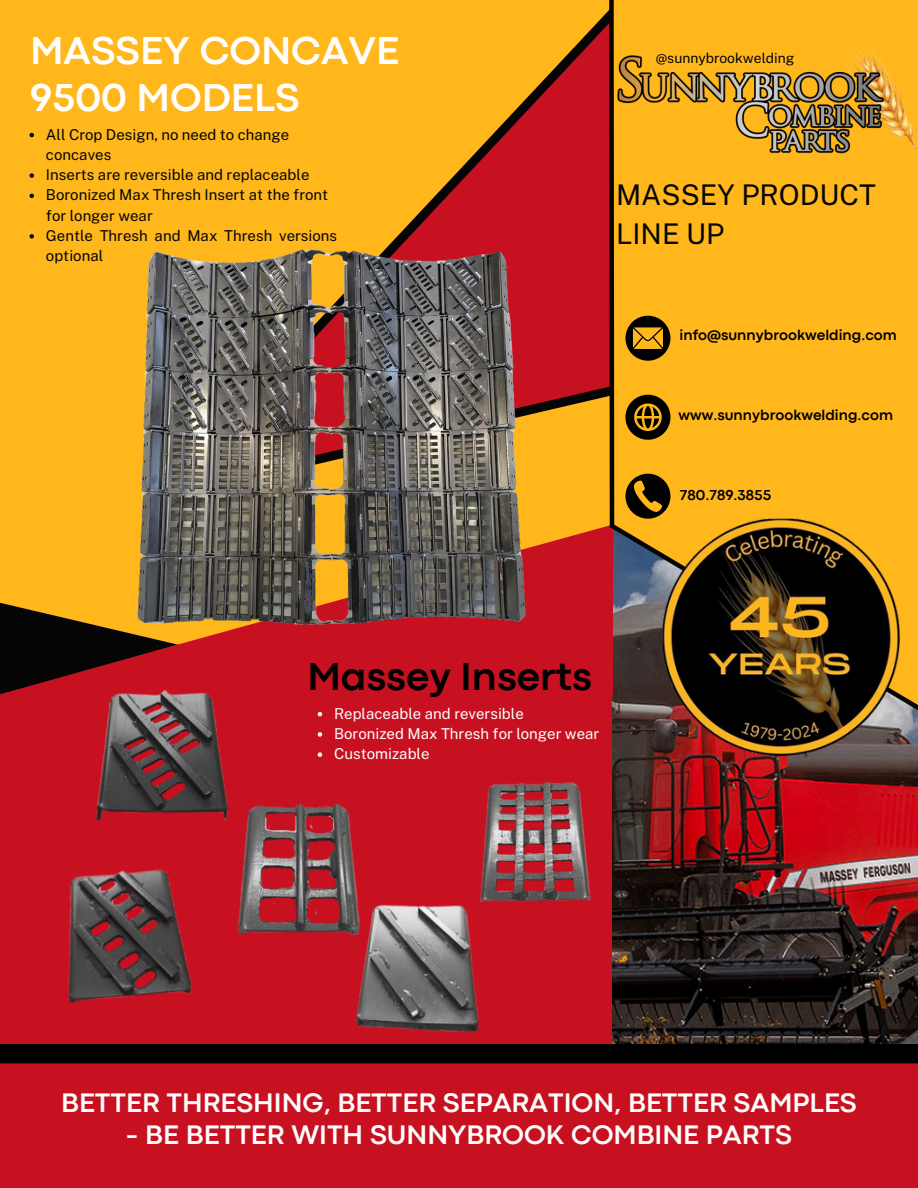
<style>
.page{position:relative;width:918px;height:1188px;background:#ffb71c}
.page>*{position:absolute;margin:0;border:0;box-sizing:border-box;transform-origin:0 0}
.t1{font:700 40.5px/46.2px "Codec Pro";color:#fffefc}
.t2{font:700 40.5px "Codec Pro";color:#000}
.t3{font:28.5px/39.3px "Public Sans";color:#050505}
.t4{font:700 27.9px "Codec Pro";color:#fffefc}
.t5{font:15px/20.2px "Public Sans";color:#050505}
.t6{font:15px "Public Sans";color:#fffefc}
.t7{font:700 15px "Codec Pro";color:#000}
.t8{font:13.95px "Public Sans";color:#050505}
</style>
<div class="page">
<svg style="left:391px;top:12px;width:216px;height:402px;fill:#c71121"></svg>
<img style="left:612px;top:799px;width:306px;height:245px">
<div style="left:179px;top:526px;width:427px;height:170px;background:#c71121"></div>
<div style="left:0;top:696px;width:612px;height:492px;background:#c71121"></div>
<svg style="left:0;top:602px;width:179px;height:94px"></svg>
<img style="left:68px;top:869px;width:124px;height:134px">
<img style="left:92px;top:690px;width:143px;height:131px">
<img style="left:480px;top:782px;width:111px;height:120px">
<img style="left:238px;top:805px;width:120px;height:130px">
<img style="left:354px;top:901px;width:125px;height:132px">
<img style="left:134px;top:243px;width:398px;height:387px">
<svg style="left:30px;top:133px;width:4px;height:4px"></svg>
<svg style="left:30px;top:173px;width:4px;height:5px"></svg>
<svg style="left:30px;top:194px;width:4px;height:4px"></svg>
<svg style="left:30px;top:234px;width:4px;height:5px"></svg>
<svg style="left:607px;top:0;width:8px;height:520px;background:#682d10"></svg>
<img style="left:606px;top:520px;width:312px;height:279px">
<img style="left:663px;top:518px;width:237px;height:238px">
<img style="left:610px;top:51px;width:307px;height:115px">
<svg style="left:625px;top:316px;width:45px;height:45px"></svg>
<svg style="left:625px;top:395px;width:45px;height:45px"></svg>
<svg style="left:625px;top:474px;width:45px;height:45px"></svg>
<svg style="left:318px;top:712px;width:4px;height:4px"></svg>
<svg style="left:318px;top:732px;width:4px;height:5px"></svg>
<svg style="left:318px;top:752px;width:4px;height:5px"></svg>
<svg style="left:0;top:1044px;width:918px;height:144px"></svg>
<h1 class="t1" style="left:30px;top:31px;width:371px">MASSEY CONCAVE<br>9500 MODELS</h1>
<h1 class="t5" style="left:46px;top:124px;width:245px">All Crop Design, no need to change concaves</h1>
<p class="t5" style="left:46px;top:165px;width:265px">Inserts are reversible and replaceable</p>
<p class="t5" style="left:46px;top:185px;width:284px">Boronized Max Thresh Insert at the front for longer wear</p>
<p class="t5" style="left:46px;top:225px;width:293px">Gentle Thresh and Max Thresh versions optional</p>
<h4 class="t8" style="left:656px;top:50px;width:140px">@sunnybrookwelding</h4>
<p class="t3" style="left:616px;top:175px;width:261px">MASSEY PRODUCT<br>LINE UP</p>
<p class="t7" style="left:680px;top:330px;width:219px">info@sunnybrookwelding.com</p>
<p class="t7" style="left:679px;top:410px;width:216px">www.sunnybrookwelding.com</p>
<p class="t7" style="left:680px;top:489px;width:93px">780.789.3855</p>
<h5 class="t2" style="left:307px;top:662px;width:286px">Massey Inserts</h5>
<p class="t6" style="left:334px;top:704px;width:191px">Replaceable and reversible</p>
<h2 class="t6" style="left:334px;top:725px;width:267px">Boronized Max Thresh for longer wear</h2>
<p class="t6" style="left:334px;top:745px;width:97px">Customizable</p>
<p class="t4" style="left:61px;top:1093px;width:797px">BETTER THRESHING, BETTER SEPARATION, BETTER SAMPLES</p>
<p class="t4" style="left:126px;top:1125px;width:667px">- BE BETTER WITH SUNNYBROOK COMBINE PARTS</p>
</div>
